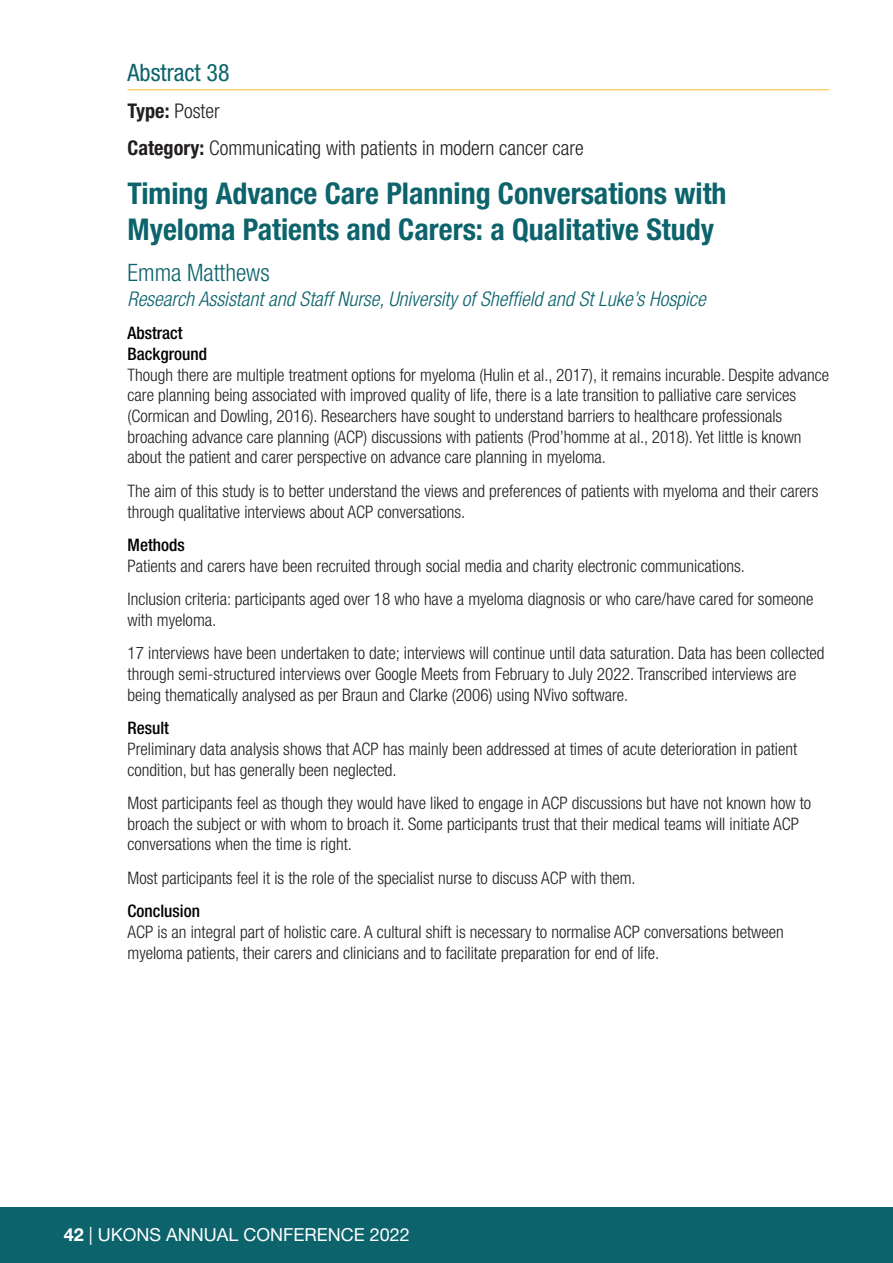
<style>
.page{position:relative;width:893px;height:1263px;background:#fff}
.page>*{position:absolute;margin:0;border:0;box-sizing:border-box;transform-origin:0 0}
.Abstract_title{font:700 condensed 30px/36px "Helvetica Neue LT Std";color:#0c636c}
.Abstract_author{font:300 condensed 24px "Helvetica Neue LT Std";color:#0c636c}
.Abstract_1_etc{font:condensed 24px "Helvetica Neue LT Std";color:#0c636c}
.Abstract_author_deta{font:italic 300 condensed 20.25px "Helvetica Neue LT Std";color:#0c636c}
.Abstract_type___cate{font:300 condensed 20.25px "Helvetica Neue LT Std";color:#231f20}
.t1{font:18px "Helvetica Neue LT Std";color:#fff}
.Abstract_Body_text{font:300 condensed 17.25px/20.7px "Helvetica Neue LT Std";color:#231f20}
.Abstract_sub_head{font:500 condensed 17.25px "Helvetica Neue LT Std";color:#000}
.s1{font-weight:700}
</style>
<div class="page">
<div style="left:0;top:1208px;width:893px;height:55px;background:#0c636c"></div>
<hr style="left:128px;top:89px;width:701px;height:1px;background:#fdbb2e">
<p class="Abstract_1_etc" style="left:128px;top:59px;width:104px">Abstract 38</p>
<p class="Abstract_type___cate" style="left:128px;top:99px;width:94px"><span class="s1">Type:</span> Poster</p>
<p class="Abstract_type___cate" style="left:128px;top:136px;width:458px"><span class="s1">Category:</span> Communicating with patients in modern cancer care</p>
<p class="Abstract_title" style="left:128px;top:175px;width:601px">Timing Advance Care Planning Conversations with<br>Myeloma Patients and Carers: a Qualitative Study</p>
<p class="Abstract_author" style="left:128px;top:259px;width:144px">Emma Matthews</p>
<p class="Abstract_author_deta" style="left:128px;top:287px;width:580px">Research Assistant and Staff Nurse, University of Sheffield and St Luke’s Hospice</p>
<p class="Abstract_sub_head" style="left:128px;top:323px;width:57px">Abstract</p>
<p class="Abstract_sub_head" style="left:128px;top:343px;width:81px">Background</p>
<p class="Abstract_Body_text" style="left:128px;top:364px;width:703px">Though there are multiple treatment options for myeloma (Hulin et al., 2017), it remains incurable. Despite advance care planning being associated with improved quality of life, there is a late transition to palliative care services (Cormican and Dowling, 2016). Researchers have sought to understand barriers to healthcare professionals broaching advance care planning (ACP) discussions with patients (Prod’homme at al., 2018). Yet little is known about the patient and carer perspective on advance care planning in myeloma.</p>
<p class="Abstract_Body_text" style="left:128px;top:480px;width:692px">The aim of this study is to better understand the views and preferences of patients with myeloma and their carers through qualitative interviews about ACP conversations.</p>
<p class="Abstract_sub_head" style="left:128px;top:535px;width:59px">Methods</p>
<p class="Abstract_Body_text" style="left:128px;top:555px;width:619px">Patients and carers have been recruited through social media and charity electronic communications.</p>
<p class="Abstract_Body_text" style="left:128px;top:588px;width:687px">Inclusion criteria: participants aged over 18 who have a myeloma diagnosis or who care/have cared for someone with myeloma.</p>
<p class="Abstract_Body_text" style="left:128px;top:643px;width:698px">17 interviews have been undertaken to date; interviews will continue until data saturation. Data has been collected through semi-structured interviews over Google Meets from February to July 2022. Transcribed interviews are being thematically analysed as per Braun and Clarke (2006) using NVivo software.</p>
<p class="Abstract_sub_head" style="left:128px;top:718px;width:43px">Result</p>
<p class="Abstract_Body_text" style="left:128px;top:738px;width:671px">Preliminary data analysis shows that ACP has mainly been addressed at times of acute deterioration in patient condition, but has generally been neglected.</p>
<p class="Abstract_Body_text" style="left:128px;top:792px;width:685px">Most participants feel as though they would have liked to engage in ACP discussions but have not known how to broach the subject or with whom to broach it. Some participants trust that their medical teams will initiate ACP conversations when the time is right.</p>
<p class="Abstract_Body_text" style="left:128px;top:867px;width:510px">Most participants feel it is the role of the specialist nurse to discuss ACP with them.</p>
<p class="Abstract_sub_head" style="left:128px;top:901px;width:74px">Conclusion</p>
<p class="Abstract_Body_text" style="left:128px;top:921px;width:658px">ACP is an integral part of holistic care. A cultural shift is necessary to normalise ACP conversations between myeloma patients, their carers and clinicians and to facilitate preparation for end of life.</p>
<p class="t1" style="left:64px;top:1223px;width:348px"><span class="s1">42</span> | UKONS ANNUAL CONFERENCE 2022</p>
</div>
